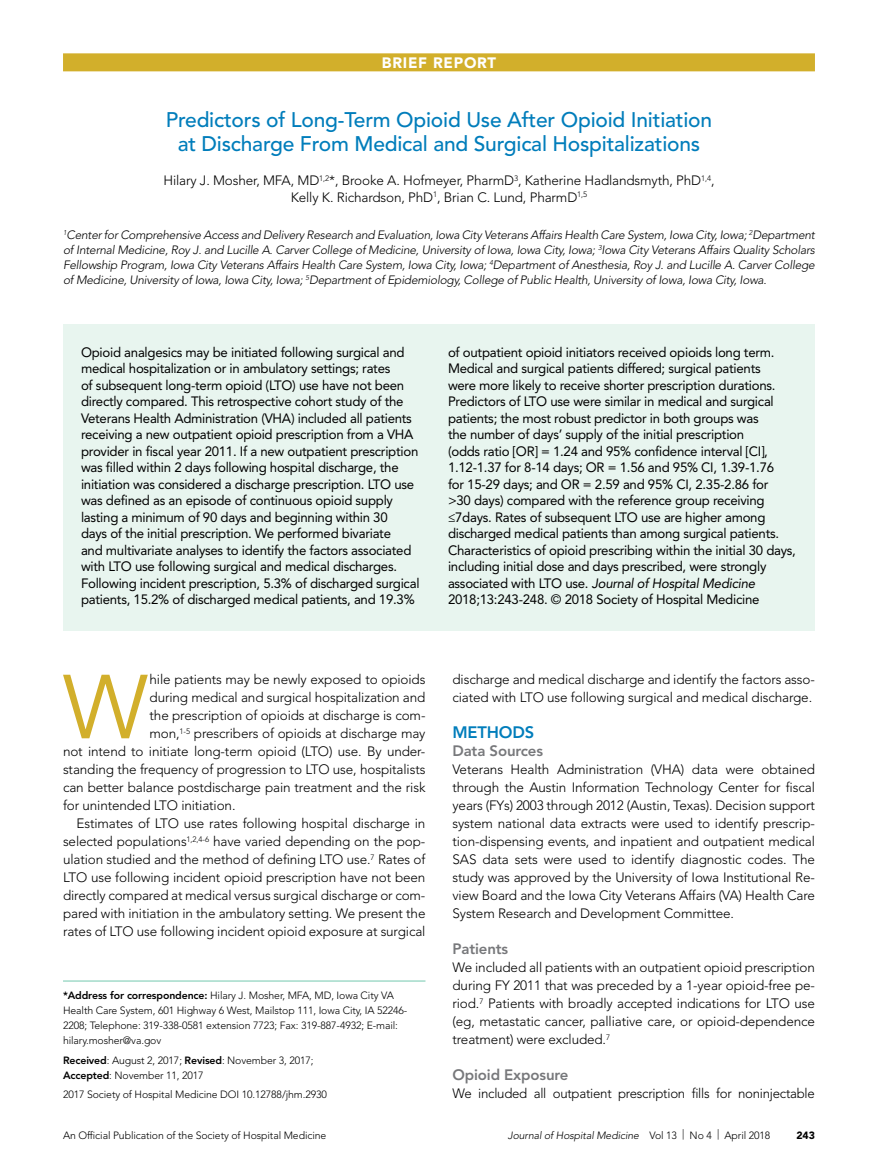
<style>
.page{position:relative;width:878px;height:1175px;background:#fff}
.page>*{position:absolute;margin:0;border:0;box-sizing:border-box;transform-origin:0 0}
.t1{font:89.7px "Avenir LT Std";color:#d2af2b}
.t2{font:500 21px/24px "Avenir LT Std";letter-spacing:-.01em;color:#007dbb;text-align:center}
.t3{font:800 16.5px "Avenir LT Std";letter-spacing:-.01em;color:#007dbb}
.t4{font:800 15px "Avenir LT Std";letter-spacing:-.01em;color:#77787b}
.t5{font:900 15px "Avenir LT Std";letter-spacing:.05em;color:#fff}
.t6{font:300 13.5px/18px "Avenir LT Std";letter-spacing:-.01em;color:#000;text-align:justify}
.t7{font:13.5px/16.5px "Avenir LT Std";letter-spacing:-.02em;color:#000}
.t8{font:italic 300 12px/15px "Avenir LT Std";letter-spacing:-.02em;color:#000;text-align:justify}
.t9{font:300 10.5px/15px "Avenir LT Std";letter-spacing:-.01em;color:#000}
.t10{font:italic 300 10.5px "Avenir LT Std";letter-spacing:-.01em;color:#000}
.t11{font:900 10.5px "Avenir LT Std";color:#000}
.s1{font-style:italic}
.s2{font-weight:800}
.s3{font-style:normal}
</style>
<div class="page">
<div style="left:63px;top:53px;width:751px;height:18px;background:#d2af2b"></div>
<hr style="left:63px;top:980px;width:362px;height:1px;background:#73c8af">
<div style="left:63px;top:324px;width:751px;height:306px;background:#e8f5ef"></div>
<p class="t5" style="left:382px;top:54px;width:116px">BRIEF REPORT</p>
<h2 class="t2" style="left:166px;top:108px;width:548px">Predictors of Long-Term Opioid Use After Opioid Initiation at Discharge From Medical and Surgical Hospitalizations</h2>
<p class="t6" style="left:163px;top:172px;width:552px;line-height:16.5px;text-align:center">Hilary J. Mosher, MFA, MD<sup>1,2</sup>*, Brooke A. Hofmeyer, PharmD<sup>3</sup>, Katherine Hadlandsmyth, PhD<sup>1,4</sup>,<br>Kelly K. Richardson, PhD<sup>1</sup>, Brian C. Lund, PharmD<sup>1,5</sup></p>
<p class="t8" style="left:63px;top:228px;width:753px"><sup>1</sup>Center for Comprehensive Access and Delivery Research and Evaluation, Iowa City Veterans Affairs Health Care System, Iowa City, Iowa; <sup>2</sup>Department of Internal Medicine, Roy J. and Lucille A. Carver College of Medicine, University of Iowa, Iowa City, Iowa; <sup>3</sup>Iowa City Veterans Affairs Quality Scholars Fellowship Program, Iowa City Veterans Affairs Health Care System, Iowa City, Iowa; <sup>4</sup>Department of Anesthesia, Roy J. and Lucille A. Carver College of Medicine, University of Iowa, Iowa City, Iowa; <sup>5</sup>Department of Epidemiology, College of Public Health, University of Iowa, Iowa City, Iowa.</p>
<p class="t7" style="left:81px;top:344px;width:340px">Opioid analgesics may be initiated following surgical and medical hospitalization or in ambulatory settings; rates<br>of subsequent long-term opioid (LTO) use have not been directly compared. This retrospective cohort study of the Veterans Health Administration (VHA) included all patients receiving a new outpatient opioid prescription from a VHA provider in fiscal year 2011. If a new outpatient prescription was filled within 2 days following hospital discharge, the initiation was considered a discharge prescription. LTO use was defined as an episode of continuous opioid supply lasting a minimum of 90 days and beginning within 30<br>days of the initial prescription. We performed bivariate<br>and multivariate analyses to identify the factors associated with LTO use following surgical and medical discharges.<br>Following incident prescription, 5.3% of discharged surgical patients, 15.2% of discharged medical patients, and 19.3%</p>
<p class="t7" style="left:448px;top:344px;width:349px">of outpatient opioid initiators received opioids long term.<br>Medical and surgical patients differed; surgical patients<br>were more likely to receive shorter prescription durations.<br>Predictors of LTO use were similar in medical and surgical patients; the most robust predictor in both groups was<br>the number of days’ supply of the initial prescription<br>(odds ratio [OR] = 1.24 and 95% confidence interval [CI], 1.12-1.37 for 8-14 days; OR = 1.56 and 95% CI, 1.39-1.76<br>for 15-29 days; and OR = 2.59 and 95% CI, 2.35-2.86 for<br>&gt;30 days) compared with the reference group receiving ≤7days. Rates of subsequent LTO use are higher among discharged medical patients than among surgical patients.<br>Characteristics of opioid prescribing within the initial 30 days, including initial dose and days prescribed, were strongly associated with LTO use. <span class="s1">Journal of Hospital Medicine </span>2018;13:243-248. © 2018 Society of Hospital Medicine</p>
<h1 class="t1" style="left:63px;top:655px;width:86px">W</h1>
<p class="t6" style="left:150px;top:670px;width:277px">hile patients may be newly exposed to opioids</p>
<p class="t6" style="left:150px;top:688px;width:277px">during medical and surgical hospitalization and</p>
<p class="t6" style="left:150px;top:706px;width:277px">the prescription of opioids at discharge is com-</p>
<p class="t6" style="left:150px;top:724px;width:277px">mon,<sup>1-5</sup> prescribers of opioids at discharge may</p>
<p class="t6" style="left:63px;top:742px;width:364px">not intend to initiate long-term opioid (LTO) use. By under-</p>
<p class="t6" style="left:63px;top:760px;width:364px">standing the frequency of progression to LTO use, hospitalists</p>
<p class="t6" style="left:63px;top:778px;width:364px">can better balance postdischarge pain treatment and the risk</p>
<p class="t6" style="left:63px;top:796px;width:174px">for unintended LTO initiation.</p>
<p class="t6" style="left:76px;top:814px;width:350px">Estimates of LTO use rates following hospital discharge in</p>
<p class="t6" style="left:63px;top:832px;width:364px">selected populations<sup>1,2,4-6</sup> have varied depending on the pop-</p>
<p class="t6" style="left:63px;top:850px;width:364px">ulation studied and the method of defining LTO use.<sup>7</sup> Rates of</p>
<p class="t6" style="left:63px;top:868px;width:364px">LTO use following incident opioid prescription have not been</p>
<p class="t6" style="left:63px;top:886px;width:364px">directly compared at medical versus surgical discharge or com-</p>
<p class="t6" style="left:63px;top:904px;width:364px">pared with initiation in the ambulatory setting. We present the</p>
<p class="t6" style="left:63px;top:922px;width:364px">rates of LTO use following incident opioid exposure at surgical</p>
<p class="t9" style="left:63px;top:988px;width:346px"><span class="s2">*Address for correspondence:</span> Hilary J. Mosher, MFA, MD, Iowa City VA Health Care System, 601 Highway 6 West, Mailstop 111, Iowa City, IA 52246- 2208; Telephone: 319-338-0581 extension 7723; Fax: 319-887-4932; E-mail: hilary.mosher@va.gov</p>
<p class="t9" style="left:63px;top:1052px;width:252px"><span class="s2">Received</span>: August 2, 2017; <span class="s2">Revised</span>: November 3, 2017;<br><span class="s2">Accepted</span>: November 11, 2017</p>
<p class="t9" style="left:63px;top:1087px;width:265px">2017 Society of Hospital Medicine DOI 10.12788/jhm.2930</p>
<p class="t6" style="left:452px;top:670px;width:364px">discharge and medical discharge and identify the factors asso&shy;ciated with LTO use following surgical and medical discharge.</p>
<p class="t3" style="left:452px;top:723px;width:83px">METHODS</p>
<p class="t4" style="left:452px;top:742px;width:92px">Data Sources</p>
<p class="t6" style="left:452px;top:760px;width:364px">Veterans Health Administration (VHA) data were obtained through the Austin Information Technology Center for fiscal years (FYs) 2003 through 2012 (Austin, Texas). Decision support system national data extracts were used to identify prescrip&shy;tion-dispensing events, and inpatient and outpatient medical SAS data sets were used to identify diagnostic codes. The study was approved by the University of Iowa Institutional Re&shy;view Board and the Iowa City Veterans Affairs (VA) Health Care System Research and Development Committee.</p>
<p class="t4" style="left:452px;top:940px;width:57px">Patients</p>
<p class="t6" style="left:452px;top:958px;width:364px">We included all patients with an outpatient opioid prescription during FY 2011 that was preceded by a 1-year opioid-free pe&shy;riod.<sup>7</sup> Patients with broadly accepted indications for LTO use (eg, metastatic cancer, palliative care, or opioid-dependence treatment) were excluded.<sup>7</sup></p>
<p class="t4" style="left:452px;top:1066px;width:117px">Opioid Exposure</p>
<p class="t6" style="left:452px;top:1084px;width:364px">We included all outpatient prescription fills for noninjectable</p>
<p class="t9" style="left:63px;top:1127px;width:265px">An Official Publication of the Society of Hospital Medicine</p>
<p class="t10" style="left:508px;top:1129px;width:264px">Journal of Hospital Medicine <span class="s3">Vol 13 | No 4 | April 2018</span></p>
<p class="t11" style="left:796px;top:1128px;width:20px">243</p>
</div>
